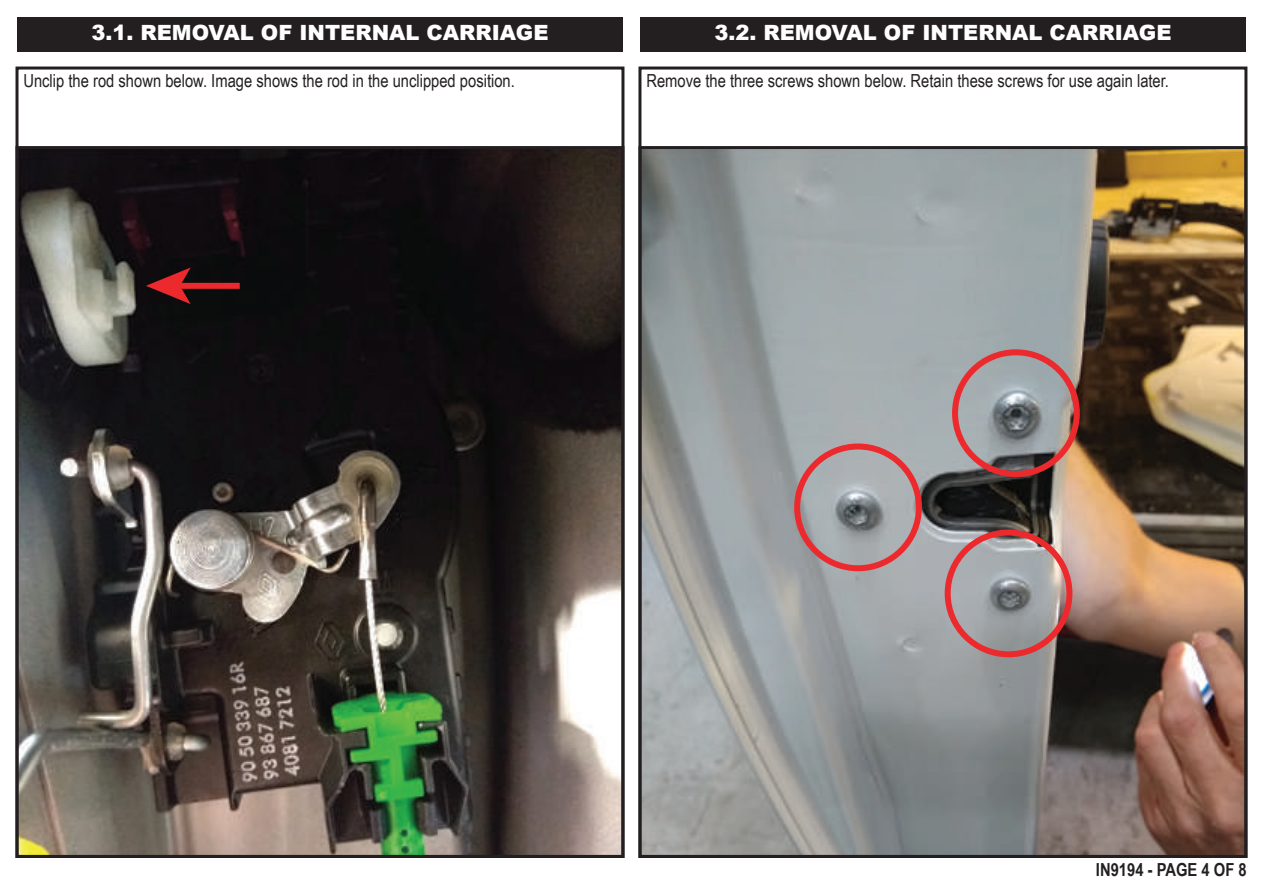
<style>
.page{position:relative;width:1263px;height:893px;background:#fff}
.page>*{position:absolute;margin:0;border:0;box-sizing:border-box;transform-origin:0 0}
.t1{font:900 21px "Arial";color:#fff}
.t2{font:18px "Arial Narrow";color:#231f20}
.t3{font:700 18px "Arial Narrow";color:#231f20}
</style>
<div class="page">
<img style="left:642px;top:150px;width:601px;height:704px">
<img style="left:20px;top:150px;width:600px;height:704px">
<div style="left:17px;top:17px;width:606px;height:34px;background:#231f20"></div>
<div style="left:16px;top:67px;width:608px;height:791px;border:3px solid #231f20"></div>
<div style="left:640px;top:17px;width:606px;height:34px;background:#231f20"></div>
<div style="left:638px;top:67px;width:609px;height:791px;border:3px solid #231f20"></div>
<div style="left:178px;top:283px;width:62px;height:6px;background:#ec2a2d"></div>
<svg style="left:146px;top:268px;width:45px;height:36px;background:#6b181b"></svg>
<div style="left:952px;top:349px;width:128px;height:128px;border:6px solid #ec2a2d;border-radius:50%"></div>
<div style="left:794px;top:443px;width:128px;height:128px;border:6px solid #ec2a2d;border-radius:50%"></div>
<div style="left:945px;top:530px;width:127px;height:127px;border:6px solid #ec2a2d;border-radius:50%"></div>
<p class="t1" style="left:91px;top:18px;width:458px">3.1. REMOVAL OF INTERNAL CARRIAGE</p>
<p class="t2" style="left:23px;top:68px;width:493px">Unclip the rod shown below. Image shows the rod in the unclipped position.</p>
<p class="t1" style="left:714px;top:18px;width:458px">3.2. REMOVAL OF INTERNAL CARRIAGE</p>
<p class="t2" style="left:646px;top:68px;width:524px">Remove the three screws shown below. Retain these screws for use again later.</p>
<p class="t3" style="left:1096px;top:856px;width:152px">IN9194 - PAGE 4 OF 8</p>
</div>
